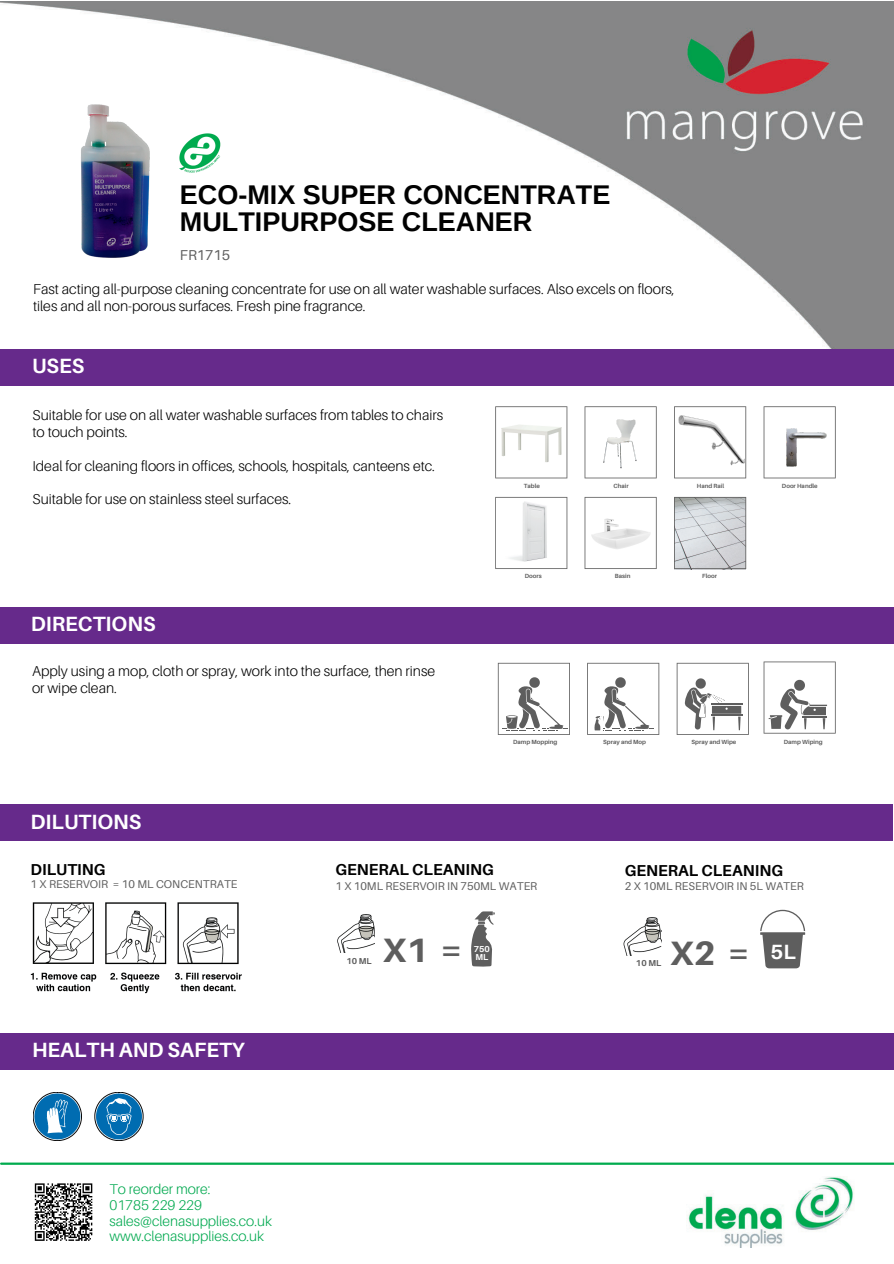
<style>
.page{position:relative;width:894px;height:1264px;background:#fff}
.page>*{position:absolute;margin:0;border:0;box-sizing:border-box;transform-origin:0 0}
.t1{font:800 33.75px "Aileron";color:#5e5e5e}
.t2{font:700 27px/27px "Arimo";color:#010101}
.t3{font:700 20.55px "Aileron";color:#fff}
.t4{font:700 15.75px "Aileron";color:#010101}
.t5{font:300 14.25px/17px "Aileron";color:#010101}
.t6{font:14.25px "Aileron";color:#5e5e5e}
.t7{font:300 14.1px/15.8px "Aileron";color:#00a94f}
.t8{font:11.25px "Aileron";color:#5e5e5e}
.t9{font:700 8.55px "Aileron";color:#5e5e5e}
.t10{font:700 8.55px "Aileron";color:#fff}
.t11{font:700 6px "Aileron";color:#5e5e5e}
</style>
<div class="page">
<hr style="left:1px;top:1162px;width:892px;height:2px;background:#00ab4e">
<img style="left:688px;top:1176px;width:166px;height:71px">
<img style="left:0;top:1px;width:893px;height:348px">
<svg style="left:33px;top:1092px;width:49px;height:48px"></svg>
<svg style="left:34px;top:1183px;width:59px;height:58px"></svg>
<svg style="left:760px;top:909px;width:45px;height:59px"></svg>
<img style="left:623px;top:917px;width:38px;height:38px">
<svg style="left:676px;top:663px;width:72px;height:72px"></svg>
<svg style="left:497px;top:663px;width:72px;height:72px"></svg>
<svg style="left:587px;top:663px;width:72px;height:72px"></svg>
<svg style="left:763px;top:661px;width:72px;height:72px"></svg>
<div style="left:0;top:607px;width:893px;height:36px;background:#662a8b"></div>
<div style="left:0;top:349px;width:893px;height:37px;background:#662a8b"></div>
<div style="left:0;top:804px;width:892px;height:36px;background:#662a8b"></div>
<div style="left:0;top:1033px;width:893px;height:36px;background:#662a8b"></div>
<svg style="left:471px;top:911px;width:23px;height:55px"></svg>
<img style="left:337px;top:914px;width:38px;height:38px">
<svg style="left:495px;top:406px;width:72px;height:72px"></svg>
<svg style="left:584px;top:406px;width:72px;height:72px"></svg>
<img style="left:592px;top:414px;width:57px;height:57px">
<img style="left:499px;top:419px;width:64px;height:47px">
<svg style="left:674px;top:406px;width:72px;height:72px"></svg>
<img style="left:677px;top:414px;width:67px;height:57px">
<svg style="left:763px;top:406px;width:72px;height:72px"></svg>
<svg style="left:495px;top:497px;width:72px;height:72px"></svg>
<img style="left:497px;top:498px;width:68px;height:68px">
<svg style="left:584px;top:497px;width:72px;height:72px"></svg>
<img style="left:588px;top:517px;width:65px;height:33px">
<svg style="left:674px;top:497px;width:72px;height:72px;background:#c8cbcf"></svg>
<svg style="left:95px;top:1092px;width:48px;height:48px"></svg>
<img style="left:31px;top:902px;width:211px;height:91px">
<img style="left:36px;top:102px;width:157px;height:158px">
<img style="left:180px;top:133px;width:40px;height:40px">
<h2 class="t2" style="left:180px;top:181px;width:432px">ECO-MIX SUPER CONCENTRATE<br>MULTIPURPOSE CLEANER</h2>
<p class="t6" style="left:180px;top:246px;width:52px">FR1715</p>
<p class="t5" style="left:33px;top:281px;width:642px">Fast acting all-purpose cleaning concentrate for use on all water washable surfaces. Also excels on floors, tiles and all non-porous surfaces. Fresh pine fragrance.</p>
<h3 class="t3" style="left:32px;top:353px;width:54px">USES</h3>
<p class="t5" style="left:33px;top:406px;width:412px">Suitable for use on all water washable surfaces from tables to chairs to touch points.</p>
<p class="t5" style="left:33px;top:457px;width:404px">Ideal for cleaning floors in offices, schools, hospitals, canteens etc.</p>
<p class="t5" style="left:33px;top:490px;width:260px">Suitable for use on stainless steel surfaces.</p>
<h3 class="t3" style="left:31px;top:611px;width:126px">DIRECTIONS</h3>
<p class="t5" style="left:32px;top:662px;width:404px">Apply using a mop, cloth or spray, work into the surface, then rinse or wipe clean.</p>
<h3 class="t3" style="left:31px;top:809px;width:112px">DILUTIONS</h3>
<p class="t11" style="left:523px;top:482px;width:18px">Table</p>
<p class="t11" style="left:613px;top:482px;width:17px">Chair</p>
<p class="t11" style="left:696px;top:482px;width:29px">Hand Rail</p>
<p class="t11" style="left:781px;top:482px;width:37px">Door Handle</p>
<p class="t11" style="left:524px;top:572px;width:18px">Doors</p>
<p class="t11" style="left:614px;top:572px;width:17px">Basin</p>
<p class="t11" style="left:702px;top:572px;width:16px">Floor</p>
<p class="t11" style="left:513px;top:738px;width:46px">Damp Mopping</p>
<p class="t11" style="left:603px;top:738px;width:44px">Spray and Mop</p>
<p class="t11" style="left:691px;top:738px;width:46px">Spray and Wipe</p>
<p class="t11" style="left:783px;top:738px;width:40px">Damp Wiping</p>
<p class="t4" style="left:31px;top:860px;width:76px">DILUTING</p>
<p class="t8" style="left:31px;top:877px;width:208px">1 X RESERVOIR = 10 ML CONCENTRATE</p>
<h3 class="t3" style="left:32px;top:1037px;width:214px">HEALTH AND SAFETY</h3>
<p class="t7" style="left:109px;top:1180px;width:164px">To reorder more:<br>01785 229 229 sales@clenasupplies.co.uk www.clenasupplies.co.uk</p>
<p class="t4" style="left:335px;top:860px;width:160px">GENERAL CLEANING</p>
<p class="t4" style="left:624px;top:861px;width:160px">GENERAL CLEANING</p>
<p class="t8" style="left:335px;top:879px;width:203px">1 X 10ML RESERVOIR IN 750ML WATER</p>
<p class="t8" style="left:624px;top:879px;width:180px">2 X 10ML RESERVOIR IN 5L WATER</p>
<p class="t9" style="left:346px;top:955px;width:27px">10 ML</p>
<h1 class="t1" style="left:383px;top:929px;width:81px">X1 =</h1>
<p class="t10" style="left:473px;top:944px;width:18px">750</p>
<p class="t10" style="left:475px;top:951px;width:14px">ML</p>
<p class="t9" style="left:635px;top:957px;width:27px">10 ML</p>
<h1 class="t1" style="left:670px;top:932px;width:127px">X2 = <sup>5L</sup></h1>
</div>
